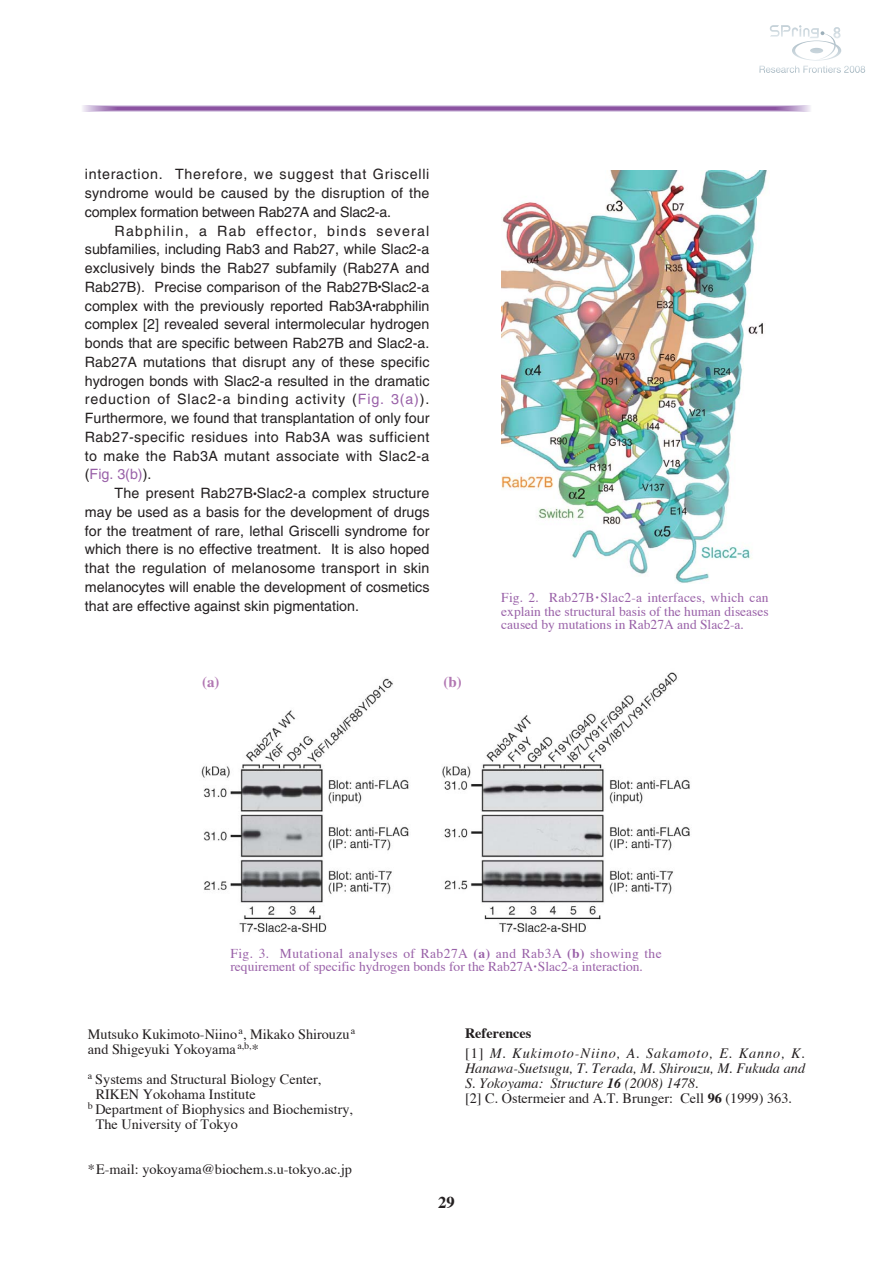
<style>
.page{position:relative;width:893px;height:1263px;background:#fff}
.page>*{position:absolute;margin:0;border:0;box-sizing:border-box;transform-origin:0 0}
.t1{font:700 16.5px "Times";color:#231f20}
.t2{font:700 15px "Times";color:#b176b2}
.t3{font:14.25px/18.8px "Helvetica";color:#231f20;text-align:justify}
.t4{font:14.25px/15px "Times";color:#231f20}
.t5{font:italic 14.25px/15px "Times";color:#231f20}
.t6{font:italic 14.25px/19.5px "Times";letter-spacing:.065em;color:#231f20}
.t7{font:13.5px/13.5px "Times";color:#9961a8;text-align:justify}
.s1{font-size:9px}
.s2{color:#9961a8}
.s3{font-size:19.5px}
.s4{font-weight:700}
.s5{font-weight:700;font-style:normal}
.s6{font-style:normal}
</style>
<div class="page">
<svg style="left:759px;top:25px;width:106px;height:48px"></svg>
<svg style="left:81px;top:106px;width:730px;height:6px"></svg>
<svg style="left:97px;top:106px;width:698px;height:5px"></svg>
<hr style="left:113px;top:107px;width:666px;height:3px;background:#9564aa">
<hr style="left:114px;top:108px;width:664px;height:1px;background:#9360a8">
<hr style="left:115px;top:108px;width:662px;height:1px;background:#905ca6">
<hr style="left:116px;top:108px;width:660px;height:1px;background:#8e58a4">
<hr style="left:117px;top:108px;width:658px;height:1px;background:#8c54a2">
<img style="left:501px;top:171px;width:266px;height:412px">
<img style="left:201px;top:672px;width:489px;height:261px">
<p class="t3" style="left:85px;top:166px;width:346px">interaction. Therefore, we suggest that Griscelli syndrome would be caused by the disruption of the complex formation between Rab27A and Slac2-a.</p>
<p class="t3" style="left:85px;top:223px;width:346px;text-indent:30px">Rabphilin, a Rab effector, binds several subfamilies, including Rab3 and Rab27, while Slac2-a exclusively binds the Rab27 subfamily (Rab27A and Rab27B). Precise comparison of the Rab27B<span class="s1">•</span>Slac2-a complex with the previously reported Rab3A<span class="s1">•</span>rabphilin complex [2] revealed several intermolecular hydrogen bonds that are specific between Rab27B and Slac2-a.<br>Rab27A mutations that disrupt any of these specific hydrogen bonds with Slac2-a resulted in the dramatic reduction of Slac2-a binding activity (<span class="s2">Fig. 3(a)</span>).<br>Furthermore, we found that transplantation of only four Rab27-specific residues into Rab3A was sufficient to make the Rab3A mutant associate with Slac2-a (<span class="s2">Fig. 3(b)</span>).</p>
<p class="t3" style="left:85px;top:485px;width:346px;text-indent:30px">The present Rab27B<span class="s1">•</span>Slac2-a complex structure may be used as a basis for the development of drugs for the treatment of rare, lethal Griscelli syndrome for which there is no effective treatment. It is also hoped that the regulation of melanosome transport in skin melanocytes will enable the development of cosmetics that are effective against skin pigmentation.</p>
<p class="t2" style="left:202px;top:676px;width:19px">(a)</p>
<p class="t2" style="left:443px;top:676px;width:20px">(b)</p>
<p class="t7" style="left:501px;top:592px;width:269px">Fig. 2. Rab27B<span class="s3">·</span>Slac2-a interfaces, which can explain the structural basis of the human diseases caused by mutations in Rab27A and Slac2-a.</p>
<p class="t7" style="left:230px;top:947px;width:433px">Fig. 3. Mutational analyses of Rab27A <span class="s4">(a)</span> and Rab3A <span class="s4">(b)</span> showing the requirement of specific hydrogen bonds for the Rab27A<span class="s3">·</span>Slac2-a interaction.</p>
<p class="t4" style="left:88px;top:1028px;width:269px">Mutsuko Kukimoto-Niino<sup>a</sup>, Mikako Shirouzu<sup>a </sup>and Shigeyuki Yokoyama<sup>a,b,</sup>*</p>
<p class="t4" style="left:88px;top:1073px;width:235px"><sup>a</sup> Systems and Structural Biology Center,</p>
<p class="t4" style="left:96px;top:1088px;width:161px">RIKEN Yokohama Institute</p>
<p class="t4" style="left:88px;top:1103px;width:267px"><sup>b</sup> Department of Biophysics and Biochemistry,</p>
<p class="t4" style="left:96px;top:1118px;width:144px">The University of Tokyo</p>
<p class="t4" style="left:88px;top:1163px;width:265px">*E-mail: yokoyama@biochem.s.u-tokyo.ac.jp</p>
<p class="t6" style="left:465px;top:1025px;width:341px"><span class="s5">References<br></span><span class="s6">[1]</span> M. Kukimoto-Niino, A. Sakamoto, E. Kanno, K.</p>
<p class="t5" style="left:465px;top:1062px;width:341px">Hanawa-Suetsugu, T. Terada, M. Shirouzu, M. Fukuda and<br>S. Yokoyama: Structure <span class="s4">16</span> (2008) 1478.<br><span class="s6">[2] C. Ostermeier and A.T. Brunger: Cell</span> <span class="s5">96</span> <span class="s6">(1999) 363.</span></p>
<p class="t1" style="left:438px;top:1195px;width:18px">29</p>
</div>
